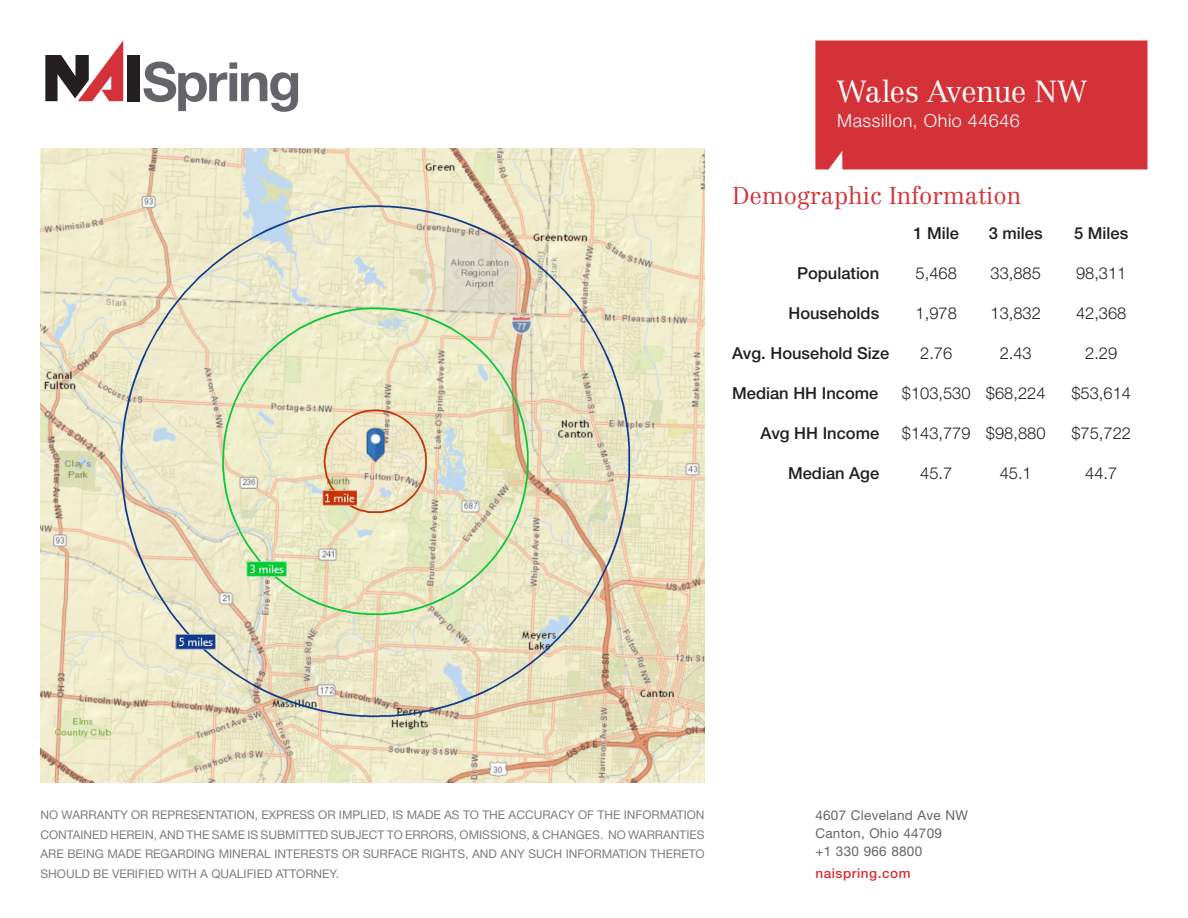
<style>
.page{position:relative;width:1188px;height:918px;background:#fff}
.page>*{position:absolute;margin:0;border:0;box-sizing:border-box;transform-origin:0 0}
.t1{font:300 30px "Centennial LT Std";letter-spacing:-.015em;color:#fff}
.t2{font:300 24px "Centennial LT Std";color:#d43238}
.t3{font:300 18px "Helvetica Neue LT Std";letter-spacing:.03em;color:#fff}
.t4{font:300 16.5px "Helvetica Neue LT Std";color:#231f20}
.t5{font:500 16.5px "Helvetica Neue LT Std";color:#231f20}
.t6{font:13.5px/18px "Helvetica Neue LT Std";letter-spacing:.02em;color:#63656a}
.t7{font:500 13.5px "Helvetica Neue LT Std";letter-spacing:.04em;color:#d43238}
.t8{font:12px/19.5px "Helvetica Neue LT Std";color:#7d7e81;text-align:justify}
</style>
<div class="page">
<div style="left:815px;top:41px;width:332px;height:128px;background:#d43238"></div>
<img style="left:40px;top:148px;width:665px;height:635px">
<div style="left:127px;top:55px;width:13px;height:46px;background:#231f20"></div>
<svg style="left:45px;top:41px;width:78px;height:60px"></svg>
<svg style="left:143px;top:62px;width:155px;height:50px"></svg>
<p class="t1" style="left:837px;top:74px;width:251px">Wales Avenue NW</p>
<p class="t3" style="left:837px;top:109px;width:184px">Massillon, Ohio 44646</p>
<p class="t2" style="left:732px;top:181px;width:291px">Demographic Information</p>
<p class="t5" style="left:913px;top:223px;width:47px">1 Mile</p>
<p class="t5" style="left:989px;top:223px;width:55px">3 miles</p>
<p class="t5" style="left:1074px;top:223px;width:56px">5 Miles</p>
<p class="t5" style="left:797px;top:263px;width:84px">Population</p>
<p class="t4" style="left:916px;top:263px;width:43px">5,468</p>
<p class="t4" style="left:991px;top:263px;width:52px">33,885</p>
<p class="t4" style="left:1076px;top:263px;width:52px">98,311</p>
<p class="t5" style="left:788px;top:303px;width:92px">Households</p>
<p class="t4" style="left:916px;top:303px;width:43px">1,978</p>
<p class="t4" style="left:991px;top:303px;width:52px">13,832</p>
<p class="t4" style="left:1076px;top:303px;width:52px">42,368</p>
<p class="t5" style="left:732px;top:343px;width:159px">Avg. Household Size</p>
<p class="t4" style="left:920px;top:343px;width:34px">2.76</p>
<p class="t4" style="left:1000px;top:343px;width:34px">2.43</p>
<p class="t4" style="left:1085px;top:343px;width:34px">2.29</p>
<p class="t5" style="left:732px;top:383px;width:148px">Median HH Income</p>
<p class="t4" style="left:902px;top:383px;width:145px">$103,530 $68,224</p>
<p class="t4" style="left:1071px;top:383px;width:61px">$53,614</p>
<p class="t5" style="left:761px;top:423px;width:120px">Avg HH Income</p>
<p class="t4" style="left:902px;top:423px;width:145px">$143,779 $98,880</p>
<p class="t4" style="left:1071px;top:423px;width:61px">$75,722</p>
<p class="t5" style="left:788px;top:463px;width:93px">Median Age</p>
<p class="t4" style="left:920px;top:463px;width:34px">45.7</p>
<p class="t4" style="left:1000px;top:463px;width:34px">45.1</p>
<p class="t4" style="left:1085px;top:463px;width:34px">44.7</p>
<p class="t8" style="left:40px;top:805px;width:666px">NO WARRANTY OR REPRESENTATION, EXPRESS OR IMPLIED, IS MADE AS TO THE ACCURACY OF THE INFORMATION CONTAINED HEREIN, AND THE SAME IS SUBMITTED SUBJECT TO ERRORS, OMISSIONS, &amp; CHANGES. NO WARRANTIES ARE BEING MADE REGARDING MINERAL INTERESTS OR SURFACE RIGHTS, AND ANY SUCH INFORMATION THERETO SHOULD BE VERIFIED WITH A QUALIFIED ATTORNEY.</p>
<p class="t6" style="left:815px;top:806px;width:154px">4607 Cleveland Ave NW<br>Canton, Ohio 44709</p>
<p class="t6" style="left:815px;top:842px;width:108px">+1 330 966 8800</p>
<p class="t7" style="left:815px;top:865px;width:97px">naispring.com</p>
</div>
